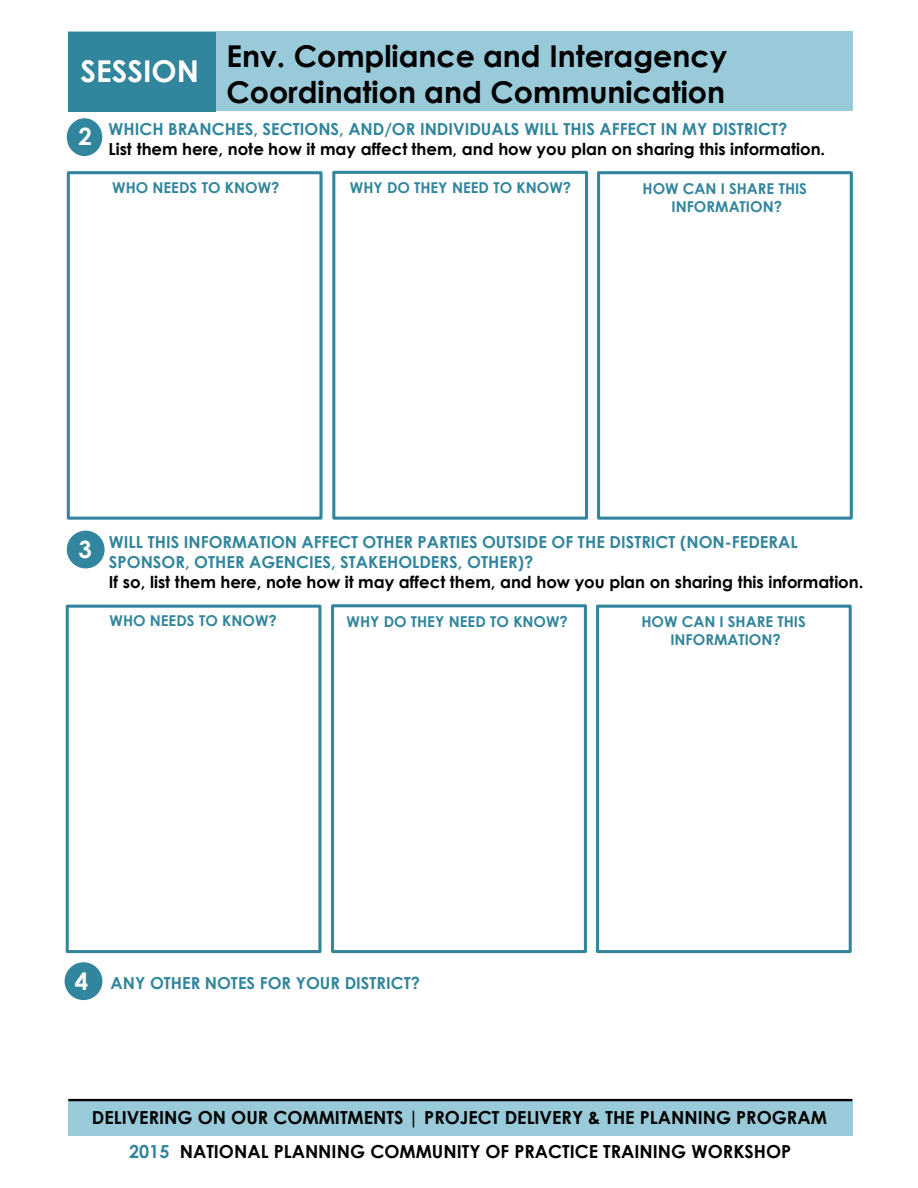
<style>
.page{position:relative;width:918px;height:1188px;background:#fff}
.page>*{position:absolute;margin:0;border:0;box-sizing:border-box;transform-origin:0 0}
.t1{font:700 30px/36px "Century Gothic";color:#000}
.t2{font:700 30px "Century Gothic";color:#fff}
.t3{font:700 24px "Century Gothic";color:#fff}
.t4{font:700 18px "Century Gothic";color:#000}
.t5{font:700 16.5px/19.8px "Century Gothic";color:#31859c}
.t6{font:700 16.5px "Century Gothic";color:#000}
.t7{font:700 15px/18px "Century Gothic";color:#31859c;text-align:center}
.s1{font-size:24px;color:#fff}
.s2{color:#31859c}
</style>
<div class="page">
<div style="left:67px;top:531px;width:38px;height:37px;background:#31859c;border-radius:50%"></div>
<div style="left:67px;top:118px;width:35px;height:38px;background:#31859c;border-radius:50%"></div>
<div style="left:65px;top:962px;width:37px;height:38px;background:#31859c;border-radius:50%"></div>
<div style="left:67px;top:171px;width:256px;height:349px;border:3px solid #31859c"></div>
<div style="left:332px;top:171px;width:256px;height:349px;border:3px solid #31859c"></div>
<div style="left:597px;top:171px;width:256px;height:349px;border:3px solid #31859c"></div>
<div style="left:66px;top:605px;width:255px;height:348px;border:3px solid #31859c"></div>
<div style="left:331px;top:604px;width:256px;height:349px;border:3px solid #31859c"></div>
<div style="left:596px;top:605px;width:256px;height:348px;border:3px solid #31859c"></div>
<div style="left:68px;top:1101px;width:784px;height:35px;background:#99cada"></div>
<hr style="left:68px;top:1099px;width:784px;height:2px;background:#000">
<div style="left:68px;top:32px;width:785px;height:79px;background:#99cada"></div>
<div style="left:68px;top:32px;width:148px;height:79px;background:#31859c"></div>
<h1 class="t2" style="left:81px;top:53px;width:120px">SESSION</h1>
<h1 class="t1" style="left:226px;top:37px;width:502px">Env. Compliance and Interagency<br>Coordination and Communication</h1>
<h2 class="t3" style="left:78px;top:121px;width:15px">2</h2>
<p class="t5" style="left:109px;top:119px;width:680px">WHICH BRANCHES, SECTIONS, AND/OR INDIVIDUALS WILL THIS AFFECT IN MY DISTRICT?</p>
<p class="t6" style="left:109px;top:138px;width:718px">List them here, note how it may affect them, and how you plan on sharing this information.</p>
<p class="t7" style="left:112px;top:178px;width:169px">WHO NEEDS TO KNOW?</p>
<p class="t7" style="left:350px;top:179px;width:223px">WHY DO THEY NEED TO KNOW?</p>
<p class="t7" style="left:643px;top:179px;width:166px">HOW CAN I SHARE THIS<br>INFORMATION?</p>
<h2 class="t3" style="left:78px;top:535px;width:15px">3</h2>
<p class="t5" style="left:109px;top:532px;width:690px">WILL THIS INFORMATION AFFECT OTHER PARTIES OUTSIDE OF THE DISTRICT (NON-FEDERAL<br>SPONSOR, OTHER AGENCIES, STAKEHOLDERS, OTHER)?</p>
<p class="t6" style="left:109px;top:572px;width:756px">If so, list them here, note how it may affect them, and how you plan on sharing this information.</p>
<p class="t7" style="left:110px;top:611px;width:169px">WHO NEEDS TO KNOW?</p>
<p class="t7" style="left:347px;top:612px;width:223px">WHY DO THEY NEED TO KNOW?</p>
<p class="t7" style="left:641px;top:613px;width:166px">HOW CAN I SHARE THIS<br>INFORMATION?</p>
<p class="t5" style="left:75px;top:972px;width:347px"><span class="s1">4</span> ANY OTHER NOTES FOR YOUR DISTRICT?</p>
<p class="t4" style="left:92px;top:1106px;width:737px">DELIVERING ON OUR COMMITMENTS | PROJECT DELIVERY &amp; THE PLANNING PROGRAM</p>
<p class="t4" style="left:129px;top:1140px;width:664px"><span class="s2">2015</span> NATIONAL PLANNING COMMUNITY OF PRACTICE TRAINING WORKSHOP</p>
</div>
